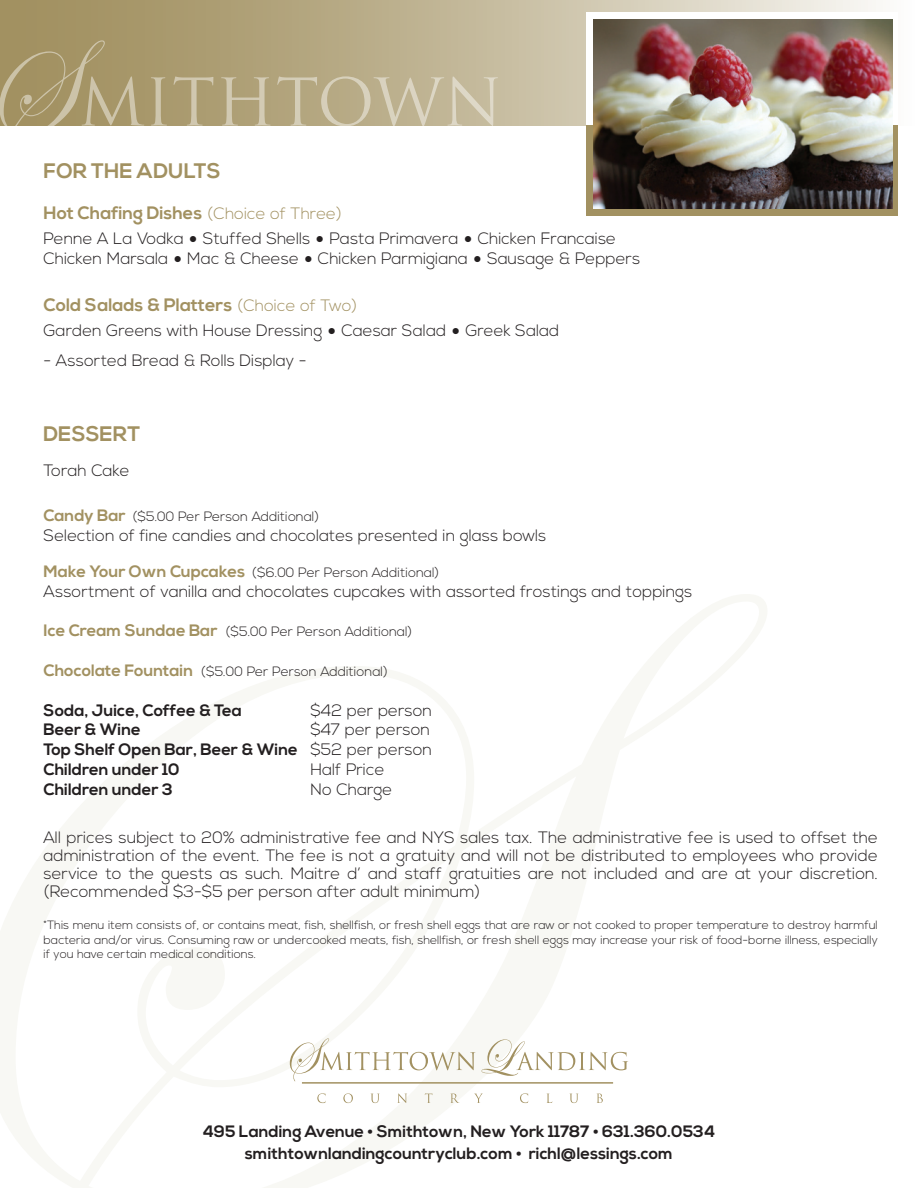
<style>
.page{position:relative;width:918px;height:1188px;background:#fff}
.page>*{position:absolute;margin:0;border:0;box-sizing:border-box;transform-origin:0 0}
.t1{font:700 21px "Nexa";color:#a29161}
.t2{font:700 18px "Nexa";color:#a29161}
.t3{font:300 16.5px/18px "Nexa";color:#231f20}
.t4{font:700 16.5px/19.8px "Nexa";color:#231f20;text-align:center}
.t5{font:300 13.5px "Nexa";color:#231f20}
.t6{font:300 12px/14.4px "Nexa";color:#231f20;text-align:justify}
.s1{font-weight:300;font-size:16.5px}
.s2{font-family:"Avant Garde";font-weight:400}
.s3{font-weight:700;font-size:16.5px;color:#a29161}
.s4{font-weight:300}
</style>
<div class="page">
<svg style="left:0;top:594px;width:767px;height:594px"></svg>
<svg style="left:482px;top:1039px;width:146px;height:37px"></svg>
<svg style="left:290px;top:1038px;width:185px;height:43px"></svg>
<svg style="left:317px;top:1093px;width:9px;height:10px"></svg>
<svg style="left:343px;top:1093px;width:10px;height:10px"></svg>
<svg style="left:370px;top:1094px;width:10px;height:9px"></svg>
<svg style="left:397px;top:1093px;width:10px;height:10px"></svg>
<svg style="left:425px;top:1093px;width:7px;height:10px"></svg>
<svg style="left:450px;top:1094px;width:10px;height:9px"></svg>
<svg style="left:474px;top:1094px;width:9px;height:9px"></svg>
<svg style="left:520px;top:1093px;width:8px;height:10px"></svg>
<svg style="left:546px;top:1094px;width:6px;height:9px"></svg>
<svg style="left:569px;top:1094px;width:9px;height:9px"></svg>
<svg style="left:597px;top:1094px;width:6px;height:9px"></svg>
<hr style="left:302px;top:1082px;width:311px;height:2px;background:#a29161">
<div style="left:586px;top:125px;width:312px;height:91px;background:#a29161"></div>
<div style="left:0;top:0;width:918px;height:125px;background:linear-gradient(to right,#97844f,#f7f5f1)"></div>
<svg style="left:151px;top:77px;width:16px;height:49px"></svg>
<svg style="left:174px;top:76px;width:39px;height:50px;background:#b2a37c"></svg>
<svg style="left:221px;top:77px;width:50px;height:49px;background:#b7aa86"></svg>
<svg style="left:277px;top:76px;width:221px;height:50px;background:#c1b697"></svg>
<svg style="left:0;top:40px;width:144px;height:86px;background:#aa9a6f"></svg>
<div style="left:586px;top:12px;width:312px;height:113px;background:#fff"></div>
<img style="left:593px;top:20px;width:299px;height:188px">
<p class="t1" style="left:44px;top:158px;width:179px">For Th e Adu lts</p>
<p class="t2" style="left:44px;top:203px;width:300px">Hot Chafing Dishes <span class="s1">(Choice of Three)</span></p>
<p class="t3" style="left:43px;top:230px;width:598px;line-height:19.8px">Penne A La Vodka <span class="s2">•</span> Stuffed Shells <span class="s2">•</span> Pasta Primavera <span class="s2">•</span> Chicken Francaise<br>Chicken Marsala <span class="s2">•</span> Mac &amp; Cheese <span class="s2">•</span> Chicken Parmigiana <span class="s2">•</span> Sausage &amp; Peppers</p>
<p class="t2" style="left:44px;top:294px;width:315px">Cold Salads &amp; Platters <span class="s1">(Choice of Two)</span></p>
<p class="t3" style="left:43px;top:323px;width:517px">Garden Greens with House Dressing <span class="s2">•</span> Caesar Salad <span class="s2">•</span> Greek Salad</p>
<p class="t3" style="left:43px;top:353px;width:265px">- Assorted Bread &amp; Rolls Display -</p>
<p class="t1" style="left:44px;top:422px;width:98px">Dessert</p>
<p class="t3" style="left:44px;top:462px;width:88px">Torah Cake</p>
<p class="t5" style="left:44px;top:509px;width:277px"><span class="s3">Candy Bar</span> ($5.00 Per Person Additional)</p>
<p class="t3" style="left:44px;top:527px;width:504px">Selection of fine candies and chocolates presented in glass bowls</p>
<p class="t5" style="left:44px;top:565px;width:397px"><span class="s3">Make Your Own Cupcakes</span> ($6.00 Per Person Additional)</p>
<p class="t3" style="left:44px;top:583px;width:650px">Assortment of vanilla and chocolates cupcakes with assorted frostings and toppings</p>
<p class="t5" style="left:44px;top:624px;width:370px"><span class="s3">Ice Cream Sundae Bar</span> ($5.00 Per Person Additional)</p>
<p class="t5" style="left:44px;top:664px;width:346px"><span class="s3">Chocolate Fountain</span> ($5.00 Per Person Additional)</p>
<p class="t4" style="left:44px;top:701px;width:200px">Soda, Juice, Coffee &amp; Tea</p>
<p class="t3" style="left:311px;top:702px;width:123px">$42 per person</p>
<p class="t4" style="left:44px;top:720px;width:99px">Beer &amp; Wine</p>
<p class="t4" style="left:44px;top:720px;width:390px;text-align:left;text-indent:267px"><span class="s4">$47 per person<br></span>Top Shelf Open Bar, Beer &amp; Wine <span class="s4">$52 per person<br></span>Children under 10</p>
<p class="t3" style="left:311px;top:761px;width:76px">Half Price</p>
<p class="t4" style="left:44px;top:780px;width:131px">Children under 3</p>
<p class="t3" style="left:311px;top:781px;width:83px">No Charge</p>
<p class="t3" style="left:44px;top:829px;width:836px;text-align:justify">All prices subject to 20% administrative fee and NYS sales tax. The administrative fee is used to offset the administration of the event. The fee is not a gratuity and will not be distributed to employees who provide service to the guests as such. Maitre d’ and staff gratuities are not included and are at your discretion. (Recommended $3-$5 per person after adult minimum)</p>
<p class="t6" style="left:44px;top:918px;width:836px">*This menu item consists of, or contains meat, fish, shellfish, or fresh shell eggs that are raw or not cooked to proper temperature to destroy harmful bacteria and/or virus. Consuming raw or undercooked meats, fish, shellfish, or fresh shell eggs may increase your risk of food-borne illness, especially if you have certain medical conditions.</p>
<p class="t4" style="left:203px;top:1120px;width:514px;line-height:22.5px">495 Landing Avenue • Smithtown, New York 11787 • 631.360.0534 smithtownlandingcountryclub.com • richl@lessings.com</p>
</div>
